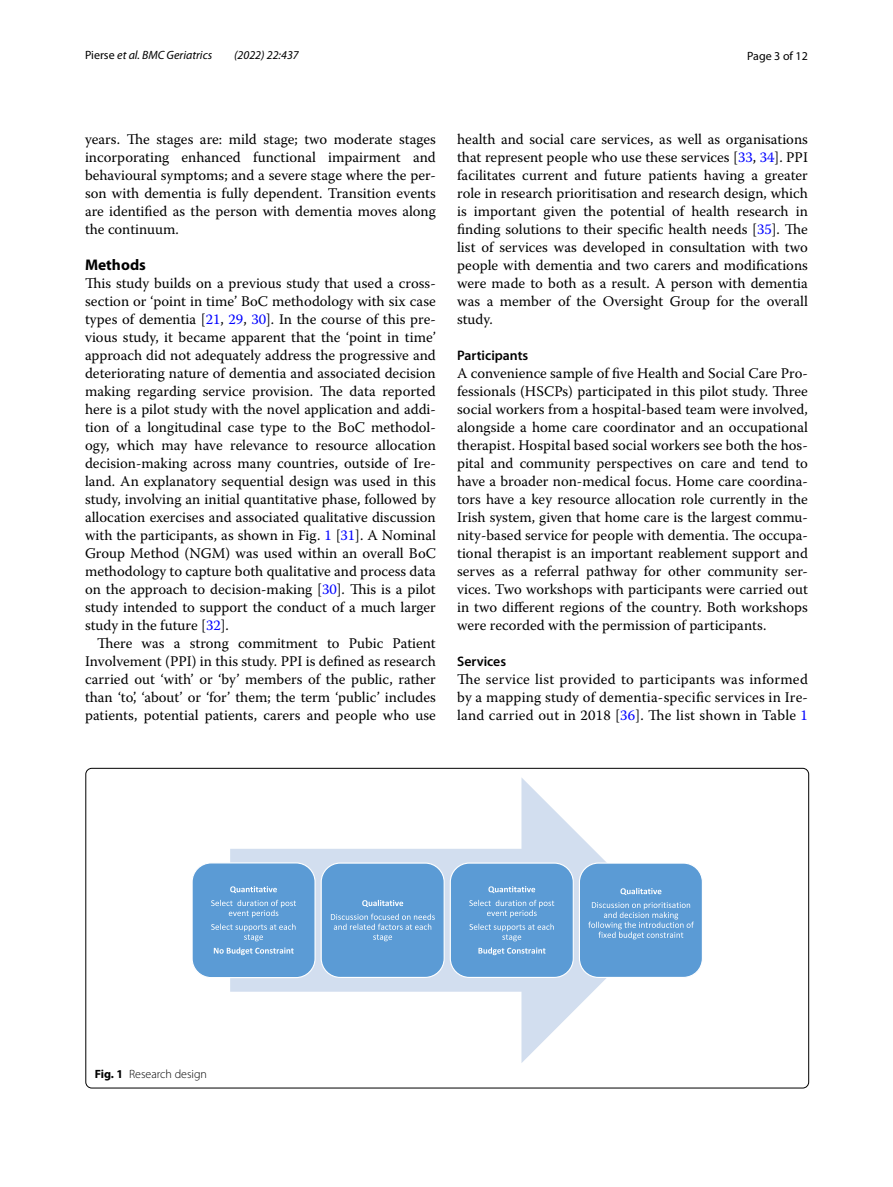
<style>
.page{position:relative;width:893px;height:1187px;background:#fff}
.page>*{position:absolute;margin:0;border:0;box-sizing:border-box;transform-origin:0 0}
.t1{font:700 15.45px "Myriad Pro";color:#000}
.t2{font:14.7px/18px "Warnock Pro";color:#000;text-align:justify}
.t3{font:600 13.8px "Myriad Pro";color:#000}
.t4{font:italic 12px "Myriad Pro";color:#000}
.t5{font:300 12px "Myriad Pro";color:#000}
.t6{font:12px "Myriad Pro";color:#000}
.s1{font-style:normal}
.s2{color:#00f}
.s3{font-weight:700}
</style>
<div class="page">
<svg style="left:230px;top:778px;width:376px;height:285px"></svg>
<div style="left:192px;top:862px;width:123px;height:115px;background:#5b9bd5;border-radius:19px"></div>
<div style="left:192px;top:862px;width:124px;height:116px;border:1px solid #fff;border-radius:19px"></div>
<svg style="left:230px;top:886px;width:47px;height:7px"></svg>
<svg style="left:211px;top:899px;width:85px;height:18px"></svg>
<svg style="left:211px;top:923px;width:85px;height:18px"></svg>
<svg style="left:214px;top:947px;width:80px;height:8px"></svg>
<div style="left:321px;top:863px;width:123px;height:114px;background:#5b9bd5;border-radius:19px"></div>
<div style="left:321px;top:862px;width:124px;height:115px;border:1px solid #fff;border-radius:19px"></div>
<svg style="left:362px;top:899px;width:41px;height:8px"></svg>
<svg style="left:331px;top:913px;width:104px;height:28px"></svg>
<div style="left:450px;top:863px;width:123px;height:114px;background:#5b9bd5;border-radius:19px"></div>
<div style="left:450px;top:862px;width:124px;height:115px;border:1px solid #fff;border-radius:19px"></div>
<svg style="left:488px;top:886px;width:47px;height:7px"></svg>
<svg style="left:469px;top:899px;width:85px;height:18px"></svg>
<svg style="left:469px;top:923px;width:85px;height:18px"></svg>
<svg style="left:478px;top:947px;width:67px;height:8px"></svg>
<div style="left:579px;top:863px;width:123px;height:114px;background:#5b9bd5;border-radius:19px"></div>
<div style="left:579px;top:862px;width:124px;height:115px;border:1px solid #fff;border-radius:19px"></div>
<svg style="left:620px;top:888px;width:41px;height:7px"></svg>
<svg style="left:588px;top:902px;width:106px;height:37px"></svg>
<p class="t4" style="left:85px;top:48px;width:129px"><span class="s1">Pierse</span> et al. BMC Geriatrics</p>
<p class="t4" style="left:234px;top:48px;width:66px">(2022) 22:437</p>
<p class="t6" style="left:747px;top:48px;width:62px">Page 3 of 12</p>
<p class="t2" style="left:85px;top:130px;width:352px">years. The stages are: mild stage; two moderate stages incorporating enhanced functional impairment and behavioural symptoms; and a severe stage where the per&shy;son with dementia is fully dependent. Transition events are identified as the person with dementia moves along the continuum.</p>
<p class="t1" style="left:85px;top:254px;width:62px">Methods</p>
<p class="t2" style="left:85px;top:274px;width:352px">This study builds on a previous study that used a cross&shy;section or ‘point in time’ BoC methodology with six case types of dementia [<span class="s2">21</span>, <span class="s2">29</span>, <span class="s2">30</span>]. In the course of this pre&shy;vious study, it became apparent that the ‘point in time’ approach did not adequately address the progressive and deteriorating nature of dementia and associated decision making regarding service provision. The data reported here is a pilot study with the novel application and addi&shy;tion of a longitudinal case type to the BoC methodol&shy;ogy, which may have relevance to resource allocation decision-making across many countries, outside of Ire&shy;land. An explanatory sequential design was used in this study, involving an initial quantitative phase, followed by allocation exercises and associated qualitative discussion with the participants, as shown in Fig. <span class="s2">1</span> [<span class="s2">31</span>]. A Nominal Group Method (NGM) was used within an overall BoC methodology to capture both qualitative and process data on the approach to decision-making [<span class="s2">30</span>]. This is a pilot study intended to support the conduct of a much larger study in the future [<span class="s2">32</span>].</p>
<p class="t2" style="left:85px;top:634px;width:352px;text-indent:12px">There was a strong commitment to Pubic Patient Involvement (PPI) in this study. PPI is defined as research carried out ‘with’ or ‘by’ members of the public, rather than ‘to’, ‘about’ or ‘for’ them; the term ‘public’ includes patients, potential patients, carers and people who use</p>
<p class="t2" style="left:457px;top:130px;width:352px">health and social care services, as well as organisations that represent people who use these services [<span class="s2">33</span>, <span class="s2">34</span>]. PPI facilitates current and future patients having a greater role in research prioritisation and research design, which is important given the potential of health research in finding solutions to their specific health needs [<span class="s2">35</span>]. The list of services was developed in consultation with two people with dementia and two carers and modifications were made to both as a result. A person with dementia was a member of the Oversight Group for the overall study.</p>
<p class="t3" style="left:457px;top:346px;width:73px">Participants</p>
<p class="t2" style="left:457px;top:364px;width:352px">A convenience sample of five Health and Social Care Pro&shy;fessionals (HSCPs) participated in this pilot study. Three social workers from a hospital-based team were involved, alongside a home care coordinator and an occupational therapist. Hospital based social workers see both the hos&shy;pital and community perspectives on care and tend to have a broader non-medical focus. Home care coordina&shy;tors have a key resource allocation role currently in the Irish system, given that home care is the largest commu&shy;nity-based service for people with dementia. The occupa&shy;tional therapist is an important reablement support and serves as a referral pathway for other community ser&shy;vices. Two workshops with participants were carried out in two different regions of the country. Both workshops were recorded with the permission of participants.</p>
<p class="t3" style="left:457px;top:652px;width:51px">Services</p>
<p class="t2" style="left:457px;top:670px;width:352px">The service list provided to participants was informed by a mapping study of dementia-specific services in Ire&shy;land carried out in 2018 [<span class="s2">36</span>]. The list shown in Table <span class="s2">1</span></p>
<p class="t5" style="left:95px;top:1067px;width:114px"><span class="s3">Fig. 1</span> Research design</p>
</div>
